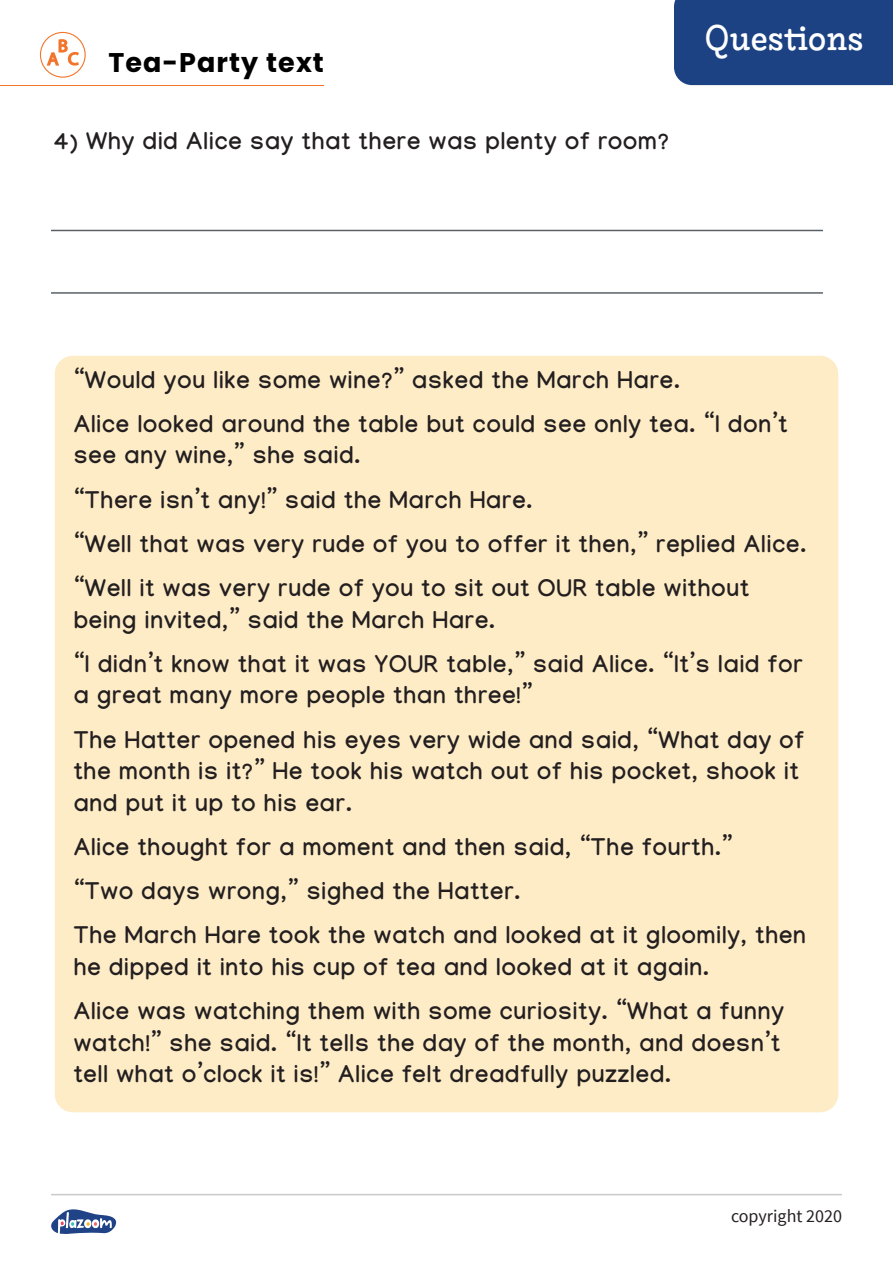
<style>
.page{position:relative;width:893px;height:1263px;background:#fff}
.page>*{position:absolute;margin:0;border:0;box-sizing:border-box;transform-origin:0 0}
.t1{font:500 34.5px "Liebe Ruth";color:#fff}
.t2{font:700 27px "Poppins";letter-spacing:.04em;color:#000}
.t3{font:700 24px/44.2px "Manjari";letter-spacing:.04em;color:#231f20}
.t4{font:18px "Source Sans Pro";color:#231f20}
</style>
<div class="page">
<hr style="left:51px;top:1194px;width:791px;height:1px;background:#c9cacc">
<svg style="left:51px;top:1209px;width:65px;height:25px"></svg>
<hr style="left:52px;top:230px;width:771px;height:1px;background:#5a6166">
<hr style="left:52px;top:292px;width:771px;height:2px;background:#5a6166">
<div style="left:674px;top:0;width:219px;height:85px;background:#1c4283"></div>
<div style="left:55px;top:356px;width:783px;height:756px;background:#feecc6;border-radius:18px"></div>
<svg style="left:40px;top:32px;width:46px;height:46px"></svg>
<hr style="left:0;top:85px;width:324px;height:1px;background:#f3752c">
<p class="t2" style="left:108px;top:47px;width:217px">Tea-Party text</p>
<p class="t3" style="left:54px;top:118px;width:616px">4) Why did Alice say that there was plenty of room?</p>
<h1 class="t1" style="left:705px;top:18px;width:160px">Questions</h1>
<p class="t3" style="left:74px;top:357px;width:715px">“Would you like some wine?” asked the March Hare.<br>Alice looked around the table but could see only tea. “I don’t</p>
<p class="t3" style="left:74px;top:433px;width:734px">see any wine,” she said.<br>“There isn’t any!” said the March Hare.<br>“Well that was very rude of you to offer it then,” replied Alice. “Well it was very rude of you to sit out OUR table without</p>
<p class="t3" style="left:74px;top:597px;width:730px">being invited,” said the March Hare.<br>“I didn’t know that it was YOUR table,” said Alice. “It’s laid for</p>
<p class="t3" style="left:74px;top:673px;width:732px">a great many more people than three!”<br>The Hatter opened his eyes very wide and said, “What day of</p>
<p class="t3" style="left:74px;top:755px;width:726px;line-height:31.5px">the month is it?” He took his watch out of his pocket, shook it and put it up to his ear.</p>
<p class="t3" style="left:74px;top:824px;width:734px">Alice thought for a moment and then said, “The fourth.”<br>“Two days wrong,” sighed the Hatter.<br>The March Hare took the watch and looked at it gloomily, then</p>
<p class="t3" style="left:74px;top:944px;width:712px">he dipped it into his cup of tea and looked at it again.<br>Alice was watching them with some curiosity. “What a funny</p>
<p class="t3" style="left:74px;top:1026px;width:708px;line-height:31.5px">watch!” she said. “It tells the day of the month, and doesn’t tell what o’clock it is!” Alice felt dreadfully puzzled.</p>
<p class="t4" style="left:731px;top:1205px;width:112px">copyright 2020</p>
</div>
